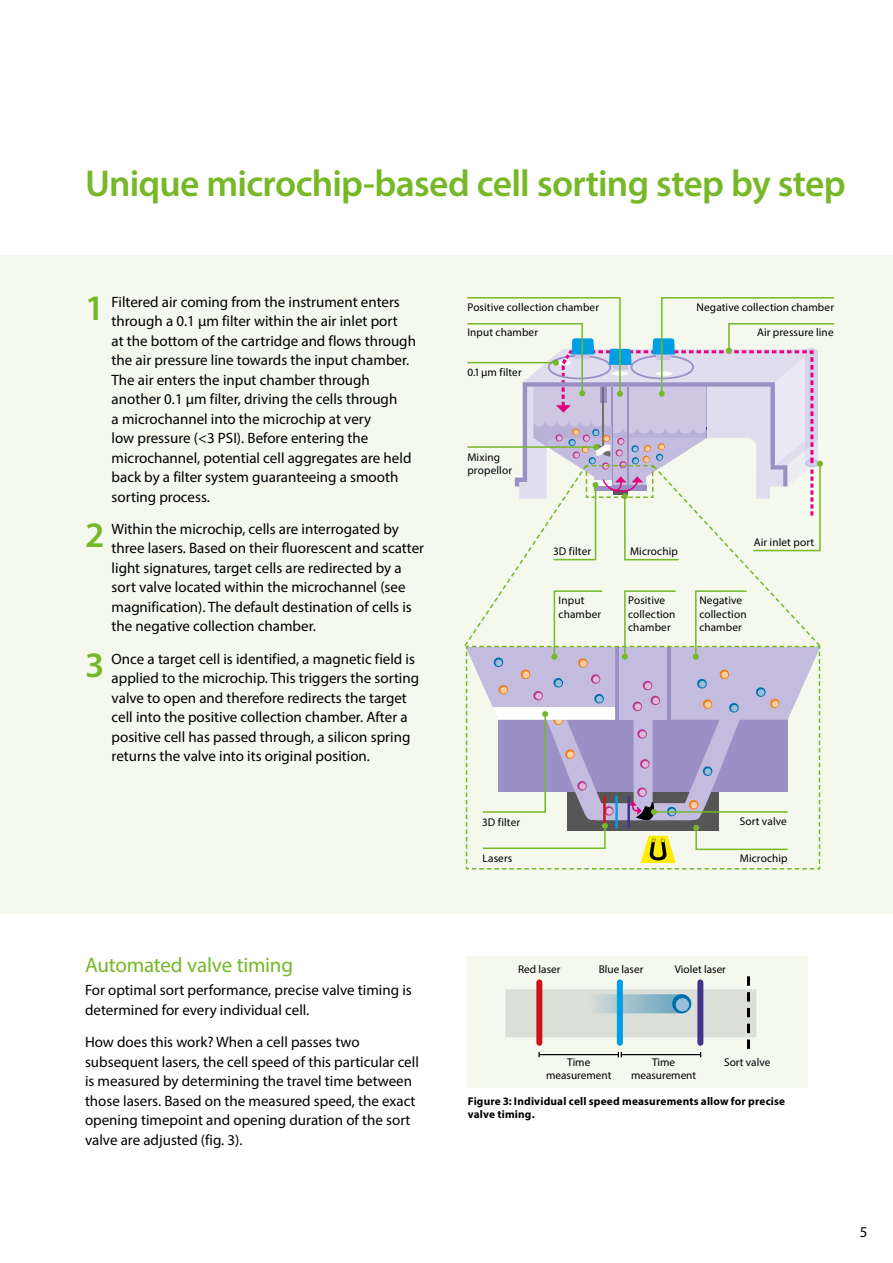
<style>
.page{position:relative;width:893px;height:1263px;background:#fff}
.page>*{position:absolute;margin:0;border:0;box-sizing:border-box;transform-origin:0 0}
.t1{font:600 37.5px "Myriad Pro";letter-spacing:-.02em;color:#76b828}
.t2{font:600 36px "Myriad Pro";color:#76b828}
.t3{font:21px "Myriad Pro";letter-spacing:-.01em;color:#76b828}
.t4{font:15px/19.5px "Myriad Pro";color:#000}
.t5{font:11.25px/13.5px "Myriad Pro";letter-spacing:.01em;color:#000}
.t6{font:700 11.25px/13.5px "Myriad Pro";letter-spacing:.015em;color:#000}
</style>
<div class="page">
<div style="left:0;top:255px;width:893px;height:658px;background:#f4f8ed"></div>
<div style="left:468px;top:956px;width:340px;height:132px;background:#f4f8ed"></div>
<div style="left:505px;top:989px;width:251px;height:48px;background:#dcdfd8"></div>
<div style="left:697px;top:982px;width:6px;height:61px;background:#42338b"></div>
<div style="left:536px;top:982px;width:6px;height:61px;background:#cd1316"></div>
<svg style="left:595px;top:993px;width:97px;height:21px;background:#97bbcb"></svg>
<hr style="left:621px;top:1054px;width:80px;height:1px;background:#000">
<hr style="left:539px;top:1054px;width:79px;height:1px;background:#000">
<svg style="left:618px;top:1052px;width:4px;height:5px"></svg>
<svg style="left:747px;top:976px;width:3px;height:73px"></svg>
<div style="left:617px;top:982px;width:6px;height:61px;background:#009ee3"></div>
<svg style="left:464px;top:297px;width:371px;height:572px"></svg>
<h1 class="t1" style="left:85px;top:159px;width:762px">Unique microchip-based cell sorting step by step</h1>
<h2 class="t2" style="left:85px;top:285px;width:21px">1</h2>
<p class="t4" style="left:112px;top:292px;width:306px">Filtered air coming from the instrument enters through a 0.1 μm filter within the air inlet port<br>at the bottom of the cartridge and flows through the air pressure line towards the input chamber.<br>The air enters the input chamber through another 0.1 µm filter, driving the cells through<br>a microchannel into the microchip at very<br>low pressure (&lt;3 PSI). Before entering the microchannel, potential cell aggregates are held back by a filter system guaranteeing a smooth sorting process.</p>
<h2 class="t2" style="left:85px;top:512px;width:21px">2</h2>
<p class="t4" style="left:112px;top:519px;width:314px">Within the microchip, cells are interrogated by three lasers. Based on their fluorescent and scatter light signatures, target cells are redirected by a sort valve located within the microchannel (see magnification). The default destination of cells is the negative collection chamber.</p>
<h2 class="t2" style="left:85px;top:642px;width:21px">3</h2>
<p class="t4" style="left:112px;top:649px;width:309px">Once a target cell is identified, a magnetic field is applied to the microchip. This triggers the sorting valve to open and therefore redirects the target cell into the positive collection chamber. After a positive cell has passed through, a silicon spring returns the valve into its original position.</p>
<p class="t5" style="left:467px;top:301px;width:133px">Positive collection chamber</p>
<p class="t5" style="left:696px;top:301px;width:139px">Negative collection chamber</p>
<p class="t5" style="left:467px;top:325px;width:72px">Input chamber</p>
<p class="t5" style="left:757px;top:325px;width:78px">Air pressure line</p>
<p class="t5" style="left:467px;top:365px;width:56px">0.1 μm filter</p>
<p class="t5" style="left:467px;top:450px;width:46px">Mixing propellor</p>
<p class="t5" style="left:554px;top:544px;width:39px">3D filter</p>
<p class="t5" style="left:559px;top:593px;width:44px">Input chamber</p>
<p class="t5" style="left:630px;top:544px;width:49px">Microchip</p>
<p class="t5" style="left:628px;top:593px;width:49px">Positive collection chamber</p>
<p class="t5" style="left:754px;top:535px;width:62px">Air inlet port</p>
<p class="t5" style="left:699px;top:593px;width:49px">Negative collection chamber</p>
<p class="t5" style="left:483px;top:815px;width:39px">3D filter</p>
<p class="t5" style="left:483px;top:851px;width:31px">Lasers</p>
<p class="t5" style="left:740px;top:814px;width:49px">Sort valve</p>
<p class="t5" style="left:740px;top:851px;width:49px">Microchip</p>
<h3 class="t3" style="left:85px;top:952px;width:210px">Automated valve timing</h3>
<p class="t4" style="left:85px;top:980px;width:328px">For optimal sort performance, precise valve timing is determined for every individual cell.</p>
<p class="t4" style="left:85px;top:1032px;width:335px">How does this work? When a cell passes two subsequent lasers, the cell speed of this particular cell is measured by determining the travel time between those lasers. Based on the measured speed, the exact opening timepoint and opening duration of the sort valve are adjusted (fig. 3).</p>
<p class="t5" style="left:518px;top:962px;width:44px">Red laser</p>
<p class="t5" style="left:599px;top:962px;width:46px">Blue laser</p>
<p class="t5" style="left:675px;top:962px;width:53px">Violet laser</p>
<p class="t5" style="left:567px;top:1055px;width:25px">Time</p>
<p class="t5" style="left:724px;top:1055px;width:48px">Sort valve</p>
<p class="t5" style="left:546px;top:1068px;width:67px">measurement</p>
<p class="t5" style="left:631px;top:1055px;width:67px;text-align:center">Time measurement</p>
<p class="t6" style="left:468px;top:1094px;width:319px">Figure 3: Individual cell speed measurements allow for precise valve timing.</p>
<p class="t4" style="left:860px;top:1222px;width:9px">5</p>
</div>
